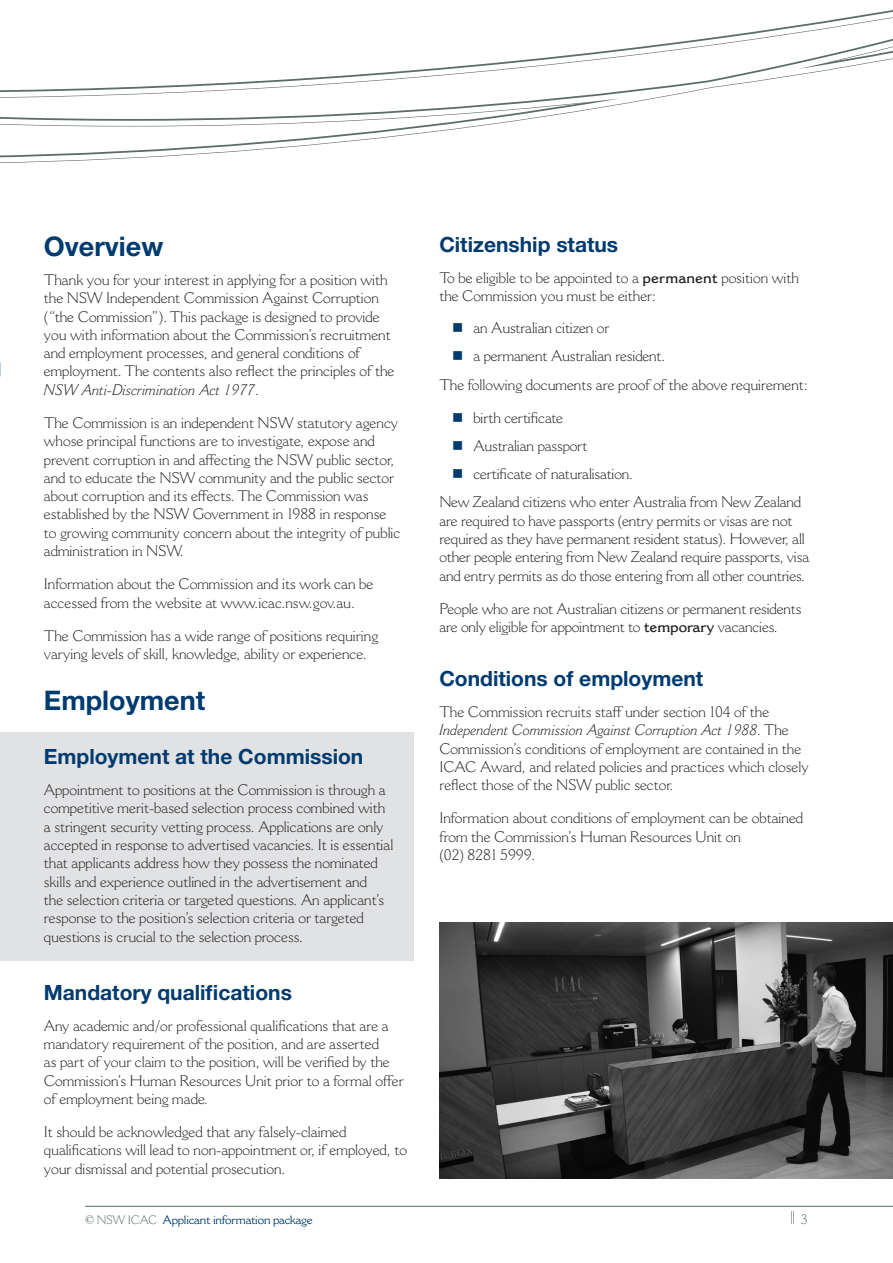
<style>
.page{position:relative;width:893px;height:1263px;background:#fff}
.page>*{position:absolute;margin:0;border:0;box-sizing:border-box;transform-origin:0 0}
.t1{font:700 27px "Helvetica Neue LT Std";color:#003b70}
.t2{font:700 21px "Helvetica Neue LT Std";color:#003b70}
.t3{font:300 15px/18.3px "Cantoria MT Std";color:#231f20}
.t4{font:300 13.5px "Cantoria MT Std";color:#5d6e65}
.t5{font:12px "Cantoria MT Std";letter-spacing:-.015em;color:#003b70}
.s1{font-style:italic}
.s2{font-weight:600}
.s3{font-weight:300;color:#5d6e65}
</style>
<div class="page">
<svg style="left:791px;top:1212px;width:3px;height:12px"></svg>
<hr style="left:85px;top:1206px;width:808px;height:1px;background:#5d6e65">
<svg style="left:0;top:10px;width:893px;height:153px"></svg>
<div style="left:0;top:733px;width:414px;height:228px;background:#e1e2e4"></div>
<img style="left:439px;top:923px;width:454px;height:255px">
<h1 class="t1" style="left:44px;top:230px;width:121px">Overview</h1>
<p class="t3" style="left:44px;top:270px;width:352px">Thank you for your interest in applying for a position with the NSW Independent Commission Against Corruption (“the Commission”). This package is designed to provide you with information about the Commission’s recruitment and employment processes, and general conditions of employment. The contents also reflect the principles of the <span class="s1">NSW Anti-Discrimination Act 1977</span>.</p>
<p class="t3" style="left:44px;top:413px;width:358px">The Commission is an independent NSW statutory agency whose principal functions are to investigate, expose and prevent corruption in and affecting the NSW public sector, and to educate the NSW community and the public sector about corruption and its effects. The Commission was established by the NSW Government in 1988 in response to growing community concern about the integrity of public administration in NSW.</p>
<p class="t3" style="left:44px;top:575px;width:331px">Information about the Commission and its work can be accessed from the website at www.icac.nsw.gov.au.</p>
<p class="t3" style="left:44px;top:626px;width:336px">The Commission has a wide range of positions requiring varying levels of skill, knowledge, ability or experience.</p>
<h1 class="t1" style="left:44px;top:684px;width:163px">Employment</h1>
<h2 class="t2" style="left:44px;top:743px;width:321px">Employment at the Commission</h2>
<p class="t3" style="left:44px;top:781px;width:351px">Appointment to positions at the Commission is through a competitive merit-based selection process combined with a stringent security vetting process. Applications are only accepted in response to advertised vacancies. It is essential that applicants address how they possess the nominated skills and experience outlined in the advertisement and<br>the selection criteria or targeted questions. An applicant’s response to the position’s selection criteria or targeted questions is crucial to the selection process.</p>
<h2 class="t2" style="left:44px;top:979px;width:250px">Mandatory qualifications</h2>
<p class="t3" style="left:44px;top:1016px;width:361px">Any academic and/or professional qualifications that are a mandatory requirement of the position, and are asserted<br>as part of your claim to the position, will be verified by the Commission’s Human Resources Unit prior to a formal offer of employment being made.</p>
<p class="t3" style="left:44px;top:1122px;width:365px">It should be acknowledged that any falsely-claimed qualifications will lead to non-appointment or, if employed, to your dismissal and potential prosecution.</p>
<h2 class="t2" style="left:439px;top:231px;width:180px">Citizenship status</h2>
<p class="t3" style="left:439px;top:268px;width:361px">To be eligible to be appointed to a <span class="s2">permanent</span> position with the Commission you must be either:</p>
<p class="t3" style="left:473px;top:319px;width:138px">an Australian citizen or</p>
<p class="t3" style="left:473px;top:347px;width:193px">a permanent Australian resident.</p>
<p class="t3" style="left:439px;top:376px;width:370px">The following documents are proof of the above requirement:</p>
<p class="t3" style="left:473px;top:408px;width:91px">birth certificate</p>
<p class="t3" style="left:473px;top:436px;width:115px">Australian passport</p>
<p class="t3" style="left:473px;top:464px;width:161px">certificate of naturalisation.</p>
<p class="t3" style="left:439px;top:493px;width:363px">New Zealand citizens who enter Australia from New Zealand</p>
<p class="t3" style="left:439px;top:511px;width:371px">are required to have passports (entry permits or visas are not required as they have permanent resident status). However, all other people entering from New Zealand require passports, visa and entry permits as do those entering from all other countries.</p>
<p class="t3" style="left:439px;top:599px;width:364px">People who are not Australian citizens or permanent residents are only eligible for appointment to <span class="s2">temporary</span> vacancies.</p>
<h2 class="t2" style="left:439px;top:665px;width:265px">Conditions of employment</h2>
<p class="t3" style="left:439px;top:702px;width:371px">The Commission recruits staff under section 104 of the <span class="s1">Independent Commission Against Corruption Act 1988</span>. The Commission’s conditions of employment are contained in the ICAC Award, and related policies and practices which closely reflect those of the NSW public sector.</p>
<p class="t3" style="left:439px;top:809px;width:365px">Information about conditions of employment can be obtained from the Commission’s Human Resources Unit on<br>(02) 8281 5999.</p>
<p class="t5" style="left:85px;top:1212px;width:229px"><span class="s3">© NSW ICAC</span> Applicant information package</p>
<p class="t4" style="left:801px;top:1211px;width:9px">3</p>
</div>
